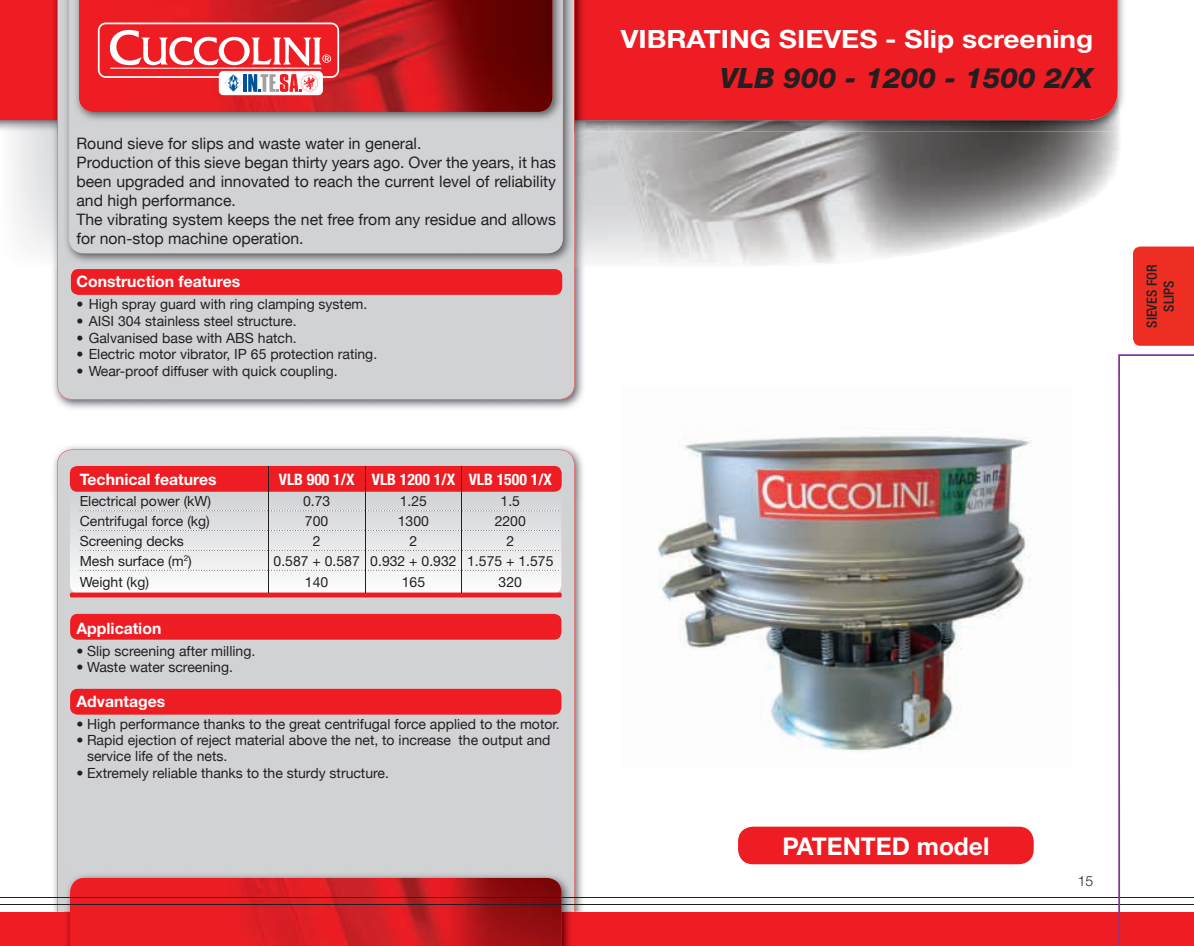
<style>
.page{position:relative;width:1194px;height:946px;background:#fff}
.page>*{position:absolute;margin:0;border:0;box-sizing:border-box;transform-origin:0 0}
.t1{font:italic 800 28px "Helvetica Neue";color:#231f20}
.t2{font:700 25.2px "Helvetica Neue";color:#fff;scale:1.11 1}
.t3{font:700 24.5px "Helvetica Neue";color:#fff}
.t4{font:15.75px/18.9px "Helvetica Neue";color:#231f20}
.t5{font:700 15.75px "Helvetica Neue";color:#fff}
.t6{font:700 condensed 15.75px "Helvetica Neue";color:#fff}
.t7{font:14px/16.3px "Helvetica Neue";color:#231f20}
.t8{font:14px "Helvetica Neue";color:#231f20}
.t9{font:500 condensed 14px/16.8px "Helvetica Neue";color:#231f20;text-align:center}
.t10{font:300 14px "Helvetica Neue";color:#231f20}
</style>
<div class="page">
<img style="left:585px;top:120px;width:534px;height:102px">
<img style="left:585px;top:222px;width:453px;height:43px">
<img style="left:1117px;top:0;width:7px;height:131px">
<div style="left:0;top:0;width:1117px;height:120px;background:#ee1d23"></div>
<img style="left:53px;top:446px;width:530px;height:55px">
<img style="left:51px;top:501px;width:6px;height:410px">
<img style="left:574px;top:501px;width:11px;height:410px">
<div style="left:57px;top:449px;width:517px;height:462px;background:#d1d2d4"></div>
<div style="left:0;top:911px;width:1193px;height:34px;background:#ee1d23"></div>
<img style="left:53px;top:267px;width:531px;height:142px">
<img style="left:51px;top:131px;width:6px;height:136px">
<img style="left:574px;top:131px;width:11px;height:136px">
<svg style="left:51px;top:120px;width:6px;height:11px"></svg>
<svg style="left:574px;top:120px;width:11px;height:11px"></svg>
<img style="left:51px;top:0;width:534px;height:120px">
<div style="left:57px;top:0;width:517px;height:399px;background:#d1d2d4"></div>
<img style="left:63px;top:0;width:510px;height:264px">
<div style="left:69px;top:0;width:493px;height:253px;background:#d1d2d4"></div>
<img style="left:73px;top:0;width:489px;height:122px">
<img style="left:79px;top:0;width:473px;height:112px">
<img style="left:64px;top:871px;width:508px;height:74px">
<img style="left:70px;top:877px;width:491px;height:68px">
<div style="left:71px;top:269px;width:491px;height:26px;background:#ee1d23;border-radius:7px"></div>
<div style="left:70px;top:613px;width:491px;height:26px;background:#ee1d23;border-radius:7px"></div>
<div style="left:70px;top:688px;width:491px;height:26px;background:#ee1d23;border-radius:7px"></div>
<hr style="left:0;top:897px;width:1193px;height:1px;background:#231f20">
<hr style="left:0;top:903px;width:1193px;height:1px;background:#231f20">
<svg style="left:70px;top:490px;width:491px;height:103px"></svg>
<div style="left:70px;top:466px;width:491px;height:25px;background:#ee1d23;border-radius:7px"></div>
<div style="left:70px;top:592px;width:491px;height:5px;background:#ee1d23;border-radius:2px"></div>
<svg style="left:80px;top:466px;width:478px;height:127px"></svg>
<svg style="left:98px;top:23px;width:241px;height:72px"></svg>
<div style="left:738px;top:826px;width:295px;height:38px;background:#ee1d23;border-radius:15px"></div>
<img style="left:658px;top:435px;width:374px;height:316px">
<div style="left:1133px;top:246px;width:60px;height:100px;background:#ee2e22"></div>
<svg style="left:1118px;top:354px;width:76px;height:592px"></svg>
<p class="t4" style="left:76px;top:134px;width:481px">Round sieve for slips and waste water in general.<br>Production of this sieve began thirty years ago. Over the years, it has been upgraded and innovated to reach the current level of reliability and high performance.<br>The vibrating system keeps the net free from any residue and allows for non-stop machine operation.</p>
<p class="t5" style="left:76px;top:272px;width:165px">Construction features</p>
<p class="t7" style="left:76px;top:295px;width:292px">• High spray guard with ring clamping system.</p>
<p class="t7" style="left:76px;top:312px;width:221px">• AISI 304 stainless steel structure.</p>
<p class="t7" style="left:76px;top:329px;width:222px">• Galvanised base with ABS hatch.</p>
<p class="t7" style="left:76px;top:346px;width:302px">• Electric motor vibrator, IP 65 protection rating.</p>
<p class="t7" style="left:76px;top:363px;width:263px">• Wear-proof diffuser with quick coupling.</p>
<p class="t5" style="left:80px;top:469px;width:138px">Technical features</p>
<p class="t6" style="left:279px;top:469px;width:275px">VLB 900 1/X VLB 1200 1/X VLB 1500 1/X</p>
<p class="t8" style="left:80px;top:492px;width:133px">Electrical power (kW)</p>
<p class="t8" style="left:303px;top:492px;width:29px">0.73</p>
<p class="t8" style="left:400px;top:492px;width:29px">1.25</p>
<p class="t8" style="left:500px;top:492px;width:21px">1.5</p>
<p class="t8" style="left:80px;top:513px;width:132px">Centrifugal force (kg)</p>
<p class="t8" style="left:305px;top:513px;width:25px">700</p>
<p class="t8" style="left:398px;top:513px;width:33px">1300</p>
<p class="t8" style="left:495px;top:513px;width:33px">2200</p>
<p class="t8" style="left:80px;top:532px;width:106px">Screening decks</p>
<p class="t8" style="left:313px;top:532px;width:9px">2</p>
<p class="t8" style="left:409px;top:532px;width:9px">2</p>
<p class="t8" style="left:506px;top:532px;width:9px">2</p>
<p class="t8" style="left:80px;top:552px;width:114px">Mesh surface (m<sup>2</sup>)</p>
<p class="t8" style="left:273px;top:552px;width:281px">0.587 + 0.587 0.932 + 0.932 1.575 + 1.575</p>
<p class="t8" style="left:80px;top:574px;width:71px">Weight (kg)</p>
<p class="t8" style="left:305px;top:574px;width:25px">140</p>
<p class="t8" style="left:402px;top:574px;width:25px">165</p>
<p class="t8" style="left:498px;top:574px;width:25px">320</p>
<p class="t5" style="left:76px;top:619px;width:86px">Application</p>
<p class="t7" style="left:76px;top:642px;width:180px">• Slip screening after milling.</p>
<p class="t7" style="left:76px;top:658px;width:158px">• Waste water screening.</p>
<p class="t5" style="left:76px;top:692px;width:90px">Advantages</p>
<p class="t7" style="left:76px;top:715px;width:484px">• High performance thanks to the great centrifugal force applied to the motor.</p>
<p class="t7" style="left:87px;top:731px;width:465px;text-indent:-10px">• Rapid ejection of reject material above the net, to increase the output and service life of the nets.</p>
<p class="t7" style="left:76px;top:764px;width:314px">• Extremely reliable thanks to the sturdy structure.</p>
<h2 class="t2" style="left:621px;top:24px;width:427px">VIBRATING SIEVES - Slip screening</h2>
<h1 class="t1" style="left:720px;top:61px;width:374px">VLB 900 - 1200 - 1500 2/X</h1>
<p class="t9" style="left:1143px;top:327px;width:64px;rotate:-90deg">SIEVES FOR<br>SLIPS</p>
<h3 class="t3" style="left:782px;top:831px;width:208px">PATENTED model</h3>
<p class="t10" style="left:1077px;top:872px;width:17px">15</p>
</div>
